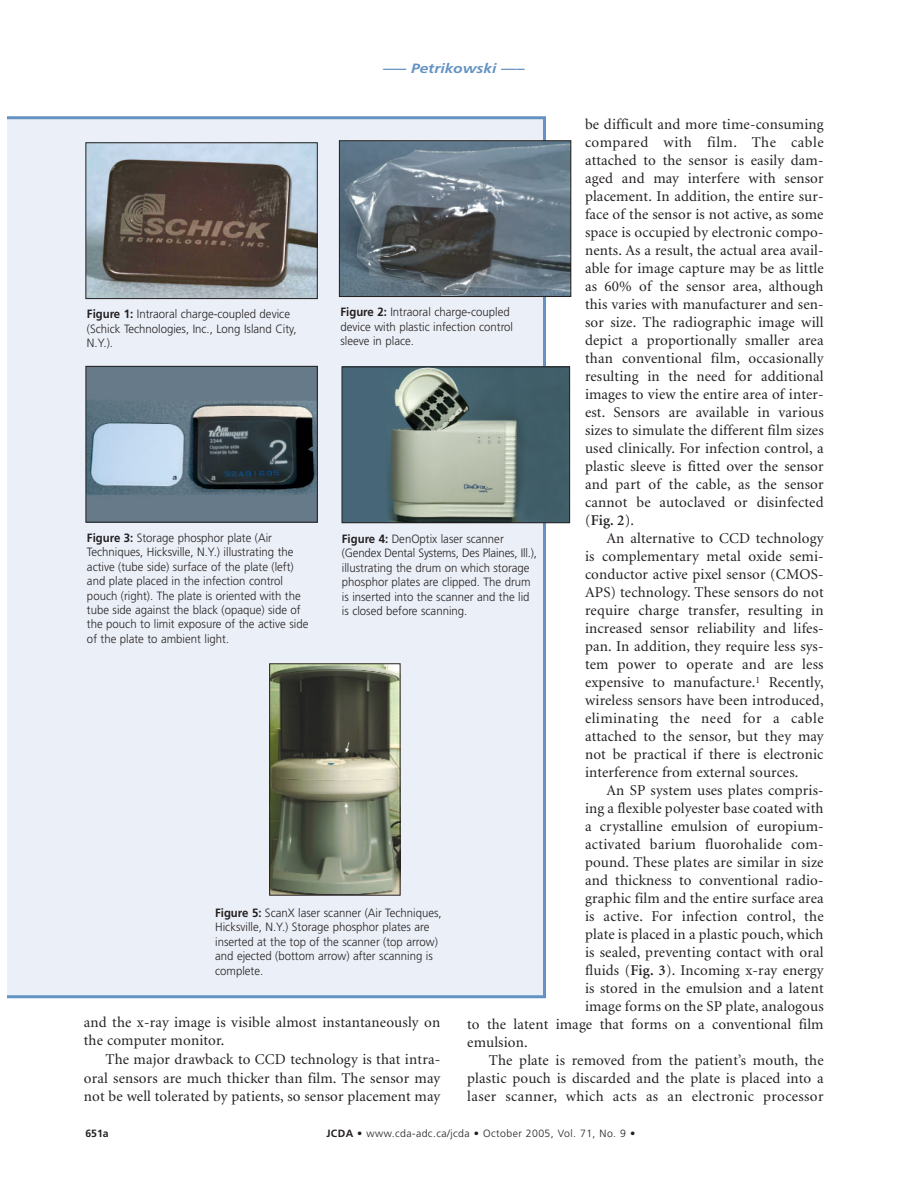
<style>
.page{position:relative;width:918px;height:1188px;background:#fff}
.page>*{position:absolute;margin:0;border:0;box-sizing:border-box;transform-origin:0 0}
.t1{font:15px/18px "Minion";letter-spacing:.01em;color:#231f20;text-align:justify}
.t2{font:italic 700 13.5px "Frutiger";color:#6493c3;scale:1.15 1}
.t3{font:300 12px/14.4px "Frutiger";color:#262324;scale:.95 1}
.t4{font:300 10.5px "Frutiger";letter-spacing:.04em;color:#231f20}
.t5{font:700 10.5px "Frutiger";color:#231f20}
.s1{font-weight:600}
.s2{font-weight:700;color:#231f20}
.s3{font-weight:700}
</style>
<div class="page">
<div style="left:8px;top:116px;width:538px;height:882px;background:#ebeff7"></div>
<img style="left:87px;top:144px;width:229px;height:153px">
<div style="left:85px;top:142px;width:233px;height:157px;border:1px solid #231f20"></div>
<img style="left:341px;top:142px;width:228px;height:153px">
<div style="left:339px;top:140px;width:232px;height:157px;border:1px solid #231f20"></div>
<img style="left:88px;top:368px;width:228px;height:153px">
<div style="left:86px;top:366px;width:232px;height:157px;border:1px solid #231f20"></div>
<img style="left:344px;top:369px;width:224px;height:152px">
<div style="left:342px;top:367px;width:228px;height:156px;border:1px solid #231f20"></div>
<img style="left:271px;top:665px;width:127px;height:229px">
<div style="left:269px;top:663px;width:131px;height:233px;border:1px solid #231f20"></div>
<p class="t2" style="left:383px;top:63px;width:125px">––– Petrikowski –––</p>
<p class="t1" style="left:585px;top:116px;width:240px">be difficult and more time-consuming compared with film. The cable attached to the sensor is easily dam&shy;aged and may interfere with sensor placement. In addition, the entire sur&shy;face of the sensor is not active, as some space is occupied by electronic compo&shy;nents. As a result, the actual area avail&shy;able for image capture may be as little as 60% of the sensor area, although this varies with manufacturer and sen&shy;sor size. The radiographic image will depict a proportionally smaller area than conventional film, occasionally resulting in the need for additional images to view the entire area of inter&shy;est. Sensors are available in various sizes to simulate the different film sizes used clinically. For infection control, a plastic sleeve is fitted over the sensor and part of the cable, as the sensor cannot be autoclaved or disinfected (<span class="s1">Fig. 2</span>).</p>
<p class="t1" style="left:585px;top:530px;width:240px;text-indent:22px">An alternative to CCD technology is complementary metal oxide semi&shy;conductor active pixel sensor (CMOS-APS) technology. These sensors do not require charge transfer, resulting in increased sensor reliability and lifes&shy;pan. In addition, they require less sys&shy;tem power to operate and are less expensive to manufacture.<sup>1</sup> Recently, wireless sensors have been introduced, eliminating the need for a cable attached to the sensor, but they may not be practical if there is electronic interference from external sources.</p>
<p class="t1" style="left:607px;top:782px;width:219px">An SP system uses plates compris-</p>
<p class="t1" style="left:585px;top:800px;width:240px">ing a flexible polyester base coated with</p>
<p class="t1" style="left:585px;top:818px;width:240px">a crystalline emulsion of europium-</p>
<p class="t1" style="left:585px;top:836px;width:240px">activated barium fluorohalide com-</p>
<p class="t1" style="left:585px;top:854px;width:240px">pound. These plates are similar in size</p>
<p class="t1" style="left:585px;top:872px;width:240px">and thickness to conventional radio-</p>
<p class="t1" style="left:585px;top:890px;width:240px">graphic film and the entire surface area</p>
<p class="t1" style="left:585px;top:908px;width:240px">is active. For infection control, the</p>
<p class="t1" style="left:585px;top:926px;width:240px">plate is placed in a plastic pouch, which</p>
<p class="t1" style="left:585px;top:944px;width:240px">is sealed, preventing contact with oral</p>
<p class="t1" style="left:585px;top:962px;width:240px">fluids (<span class="s1">Fig. 3</span>). Incoming x-ray energy</p>
<p class="t1" style="left:585px;top:980px;width:240px">is stored in the emulsion and a latent</p>
<p class="t1" style="left:585px;top:998px;width:240px">image forms on the SP plate, analogous</p>
<p class="t1" style="left:467px;top:1016px;width:358px">to the latent image that forms on a conventional film</p>
<p class="t1" style="left:467px;top:1034px;width:62px">emulsion.</p>
<p class="t1" style="left:489px;top:1052px;width:336px">The plate is removed from the patient’s mouth, the</p>
<p class="t1" style="left:467px;top:1070px;width:358px">plastic pouch is discarded and the plate is placed into a</p>
<p class="t1" style="left:467px;top:1088px;width:358px">laser scanner, which acts as an electronic processor</p>
<p class="t3" style="left:87px;top:308px;width:222px"><span class="s2">Figure 1:</span> Intraoral charge-coupled device (Schick Technologies, Inc., Long Island City,<br>N.Y.).</p>
<p class="t3" style="left:341px;top:306px;width:183px"><span class="s2">Figure 2:</span> Intraoral charge-coupled device with plastic infection control sleeve in place.</p>
<p class="t3" style="left:87px;top:531px;width:235px"><span class="s2">Figure 3:</span> Storage phosphor plate (Air Techniques, Hicksville, N.Y.) illustrating the active (tube side) surface of the plate (left) and plate placed in the infection control pouch (right). The plate is oriented with the tube side against the black (opaque) side of the pouch to limit exposure of the active side of the plate to ambient light.</p>
<p class="t3" style="left:342px;top:533px;width:207px"><span class="s2">Figure 4:</span> DenOptix laser scanner (Gendex Dental Systems, Des Plaines, Ill.), illustrating the drum on which storage phosphor plates are clipped. The drum is inserted into the scanner and the lid is closed before scanning.</p>
<p class="t3" style="left:215px;top:907px;width:240px"><span class="s2">Figure 5:</span> ScanX laser scanner (Air Techniques, Hicksville, N.Y.) Storage phosphor plates are inserted at the top of the scanner (top arrow) and ejected (bottom arrow) after scanning is complete.</p>
<p class="t1" style="left:84px;top:1014px;width:358px;line-height:18.6px">and the x-ray image is visible almost instantaneously on the computer monitor.</p>
<p class="t1" style="left:84px;top:1051px;width:358px;line-height:18.6px;text-indent:22px">The major drawback to CCD technology is that intra&shy;oral sensors are much thicker than film. The sensor may not be well tolerated by patients, so sensor placement may</p>
<p class="t5" style="left:85px;top:1129px;width:25px">651a</p>
<p class="t4" style="left:326px;top:1129px;width:311px"><span class="s3">JCDA •</span> www.cda-adc.ca/jcda • October 2005, Vol. 71, No. 9 •</p>
</div>
